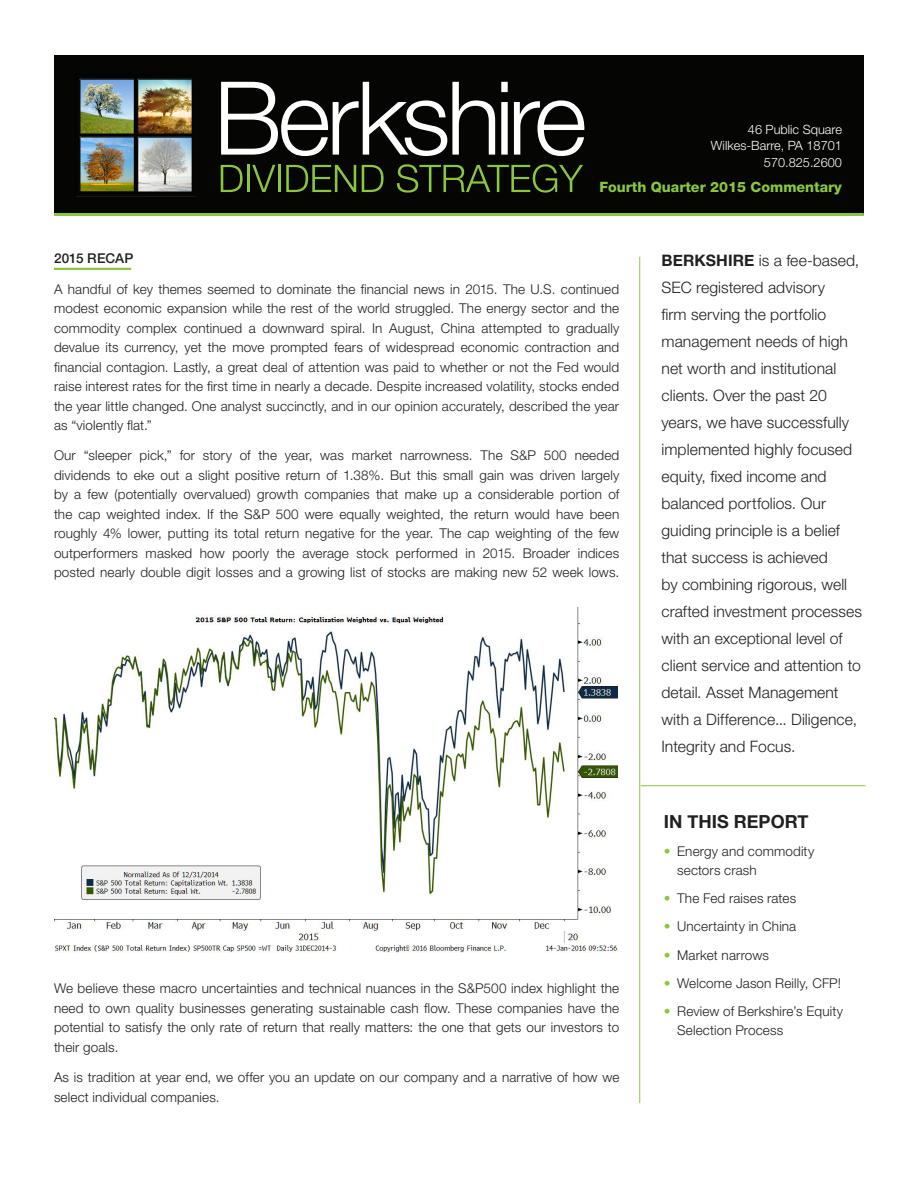
<style>
.page{position:relative;width:918px;height:1188px;background:#fff}
.page>*{position:absolute;margin:0;border:0;box-sizing:border-box;transform-origin:0 0}
.t1{font:700 18px "Helvetica Neue";color:#231f20}
.t2{font:300 15.75px/27px "Helvetica Neue LT Std";letter-spacing:.005em;color:#231f20}
.t3{font:800 14.25px "Helvetica Neue LT Std";color:#8bc63e}
.t4{font:300 13.5px/19.5px "Helvetica Neue LT Std";letter-spacing:.01em;color:#231f20;text-align:justify}
.t5{font:500 13.5px "Helvetica Neue LT Std";color:#231f20}
.t6{font:300 12.75px/16.5px "Helvetica Neue LT Std";color:#fff;text-align:right}
.s1{font-family:"Helvetica Neue";font-weight:700}
.s2{color:#8bc63e}
</style>
<div class="page">
<hr style="left:639px;top:257px;width:1px;height:846px;background:#8bc63e">
<hr style="left:641px;top:785px;width:224px;height:1px;background:#8bc63e">
<div style="left:54px;top:56px;width:810px;height:159px;background:#050504"></div>
<img style="left:79px;top:78px;width:113px;height:114px">
<svg style="left:221px;top:82px;width:274px;height:74px"></svg>
<svg style="left:501px;top:82px;width:7px;height:73px"></svg>
<svg style="left:514px;top:100px;width:70px;height:56px"></svg>
<svg style="left:221px;top:165px;width:22px;height:27px"></svg>
<hr style="left:247px;top:165px;width:3px;height:27px;background:#8bc63e">
<svg style="left:252px;top:165px;width:23px;height:27px"></svg>
<hr style="left:278px;top:165px;width:3px;height:27px;background:#8bc63e">
<svg style="left:286px;top:165px;width:70px;height:27px"></svg>
<svg style="left:362px;top:165px;width:22px;height:27px"></svg>
<svg style="left:397px;top:164px;width:186px;height:29px"></svg>
<hr style="left:54px;top:213px;width:810px;height:3px;background:#8bc63e">
<hr style="left:54px;top:268px;width:77px;height:2px;background:#8bc63e">
<img style="left:54px;top:607px;width:564px;height:345px">
<p class="t6" style="left:711px;top:121px;width:133px">46 Public Square<br>Wilkes-Barre, PA 18701<br>570.825.2600</p>
<p class="t3" style="left:599px;top:178px;width:244px">Fourth Quarter 2015 Commentary</p>
<p class="t5" style="left:54px;top:250px;width:81px">2015 RECAP</p>
<p class="t4" style="left:54px;top:279px;width:567px">A handful of key themes seemed to dominate the financial news in 2015. The U.S. continued modest economic expansion while the rest of the world struggled. The energy sector and the commodity complex continued a downward spiral. In August, China attempted to gradually devalue its currency, yet the move prompted fears of widespread economic contraction and financial contagion. Lastly, a great deal of attention was paid to whether or not the Fed would raise interest rates for the first time in nearly a decade. Despite increased volatility, stocks ended the year little changed. One analyst succinctly, and in our opinion accurately, described the year as “violently flat.”</p>
<p class="t4" style="left:54px;top:446px;width:567px">Our “sleeper pick,” for story of the year, was market narrowness. The S&amp;P 500 needed dividends to eke out a slight positive return of 1.38%. But this small gain was driven largely by a few (potentially overvalued) growth companies that make up a considerable portion of the cap weighted index. If the S&amp;P 500 were equally weighted, the return would have been roughly 4% lower, putting its total return negative for the year. The cap weighting of the few outperformers masked how poorly the average stock performed in 2015. Broader indices posted nearly double digit losses and a growing list of stocks are making new 52 week lows.</p>
<p class="t4" style="left:54px;top:978px;width:567px">We believe these macro uncertainties and technical nuances in the S&amp;P500 index highlight the need to own quality businesses generating sustainable cash flow. These companies have the potential to satisfy the only rate of return that really matters: the one that gets our investors to their goals.</p>
<p class="t4" style="left:54px;top:1067px;width:567px">As is tradition at year end, we offer you an update on our company and a narrative of how we select individual companies.</p>
<p class="t2" style="left:662px;top:246px;width:202px"><span class="s1">BERKSHIRE</span> is a fee-based,<br>SEC registered advisory<br>firm serving the portfolio management needs of high net worth and institutional clients. Over the past 20 years, we have successfully implemented highly focused equity, fixed income and balanced portfolios. Our guiding principle is a belief that success is achieved<br>by combining rigorous, well crafted investment processes with an exceptional level of client service and attention to detail. Asset Management with a Difference... Diligence,<br>Integrity and Focus.</p>
<p class="t1" style="left:664px;top:807px;width:46px">IN THIS</p>
<p class="t1" style="left:734px;top:807px;width:76px">REPORT</p>
<p class="t4" style="left:677px;top:842px;width:139px;line-height:18.3px;text-indent:-14px"><span class="s2">•</span> Energy and commodity sectors crash</p>
<p class="t4" style="left:664px;top:888px;width:134px"><span class="s2">•</span> The Fed raises rates</p>
<p class="t4" style="left:664px;top:917px;width:134px"><span class="s2">•</span> Uncertainty in China</p>
<p class="t4" style="left:664px;top:945px;width:107px"><span class="s2">•</span> Market narrows</p>
<p class="t4" style="left:664px;top:973px;width:179px"><span class="s2">•</span> Welcome Jason Reilly, CFP!</p>
<p class="t4" style="left:677px;top:1002px;width:167px;line-height:18.3px;text-indent:-14px"><span class="s2">•</span> Review of Berkshire’s Equity<br>Selection Process</p>
</div>
